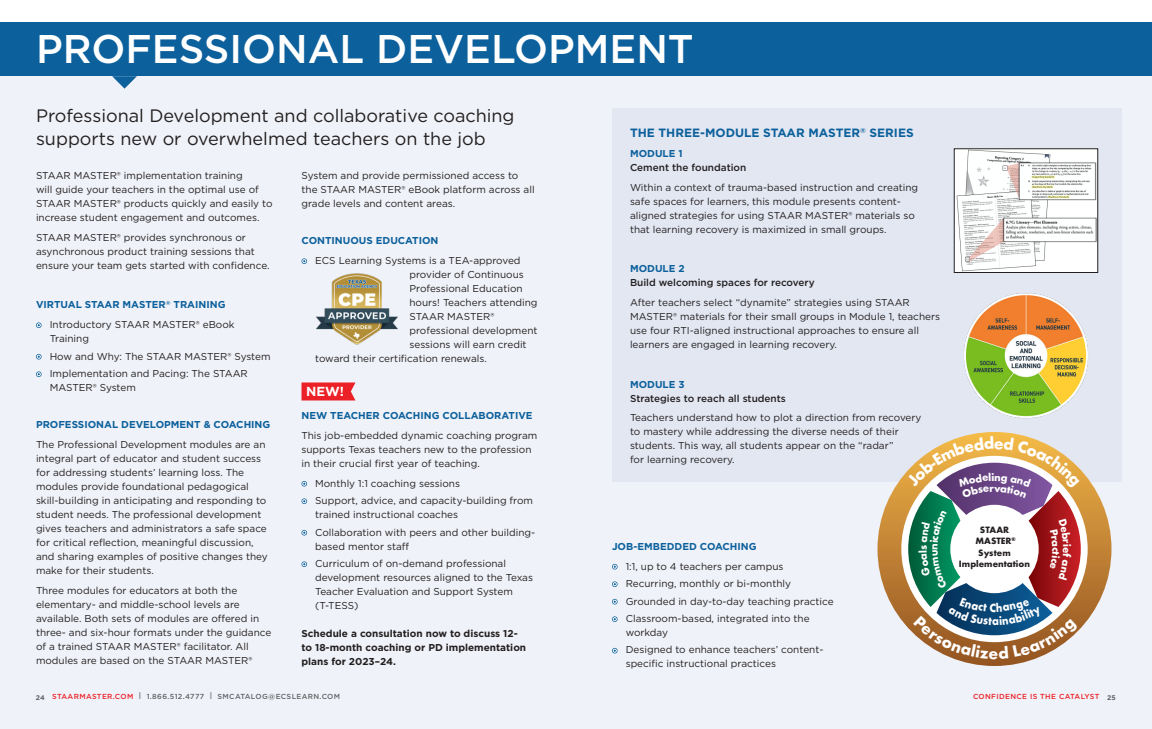
<style>
.page{position:relative;width:1152px;height:729px;background:#fff}
.page>*{position:absolute;margin:0;border:0;box-sizing:border-box;transform-origin:0 0}
.Subject_Header{font:500 40px "Gotham";color:#fff}
.Body_Header{font:18px/23px "Gotham";color:#231f20}
.t1{font:700 13.1px "Gotham";color:#fff}
.Body_Copy{font:700 12px "Gotham";color:#0c609c}
.Body_Copy-2{font:10px/14px "Gotham";color:#231f20}
.Book_Bullets{font:10px/14px "Gotham";color:#231f20}
.Book_Headers{font:700 10px "Gotham";color:#0c609c}
.Body_Copy-3{font:500 10px/14px "Gotham";color:#231f20}
.Body_Copy-4{font:700 10px/14px "Gotham";color:#231f20}
.t2{font:700 9.6px/11.5px "Futura T";color:#231f20;text-align:center}
.t3{font:500 7.3px "Gotham";letter-spacing:.05em;color:#636366}
.t4{font:500 7.3px "Gotham";letter-spacing:.05em;color:#ec2127}
.t5{font:700 6.8px "Gotham";color:#636366}
.s1{font-weight:700;color:#0c609c}
.s2{color:#ec2127}
</style>
<div class="page">
<div style="left:0;top:63px;width:1152px;height:666px;background:#eff2f8"></div>
<div style="left:0;top:22px;width:1152px;height:54px;background:#0c609c"></div>
<svg style="left:112px;top:76px;width:25px;height:13px"></svg>
<svg style="left:36px;top:322px;width:6px;height:6px"></svg>
<svg style="left:36px;top:354px;width:6px;height:6px"></svg>
<svg style="left:36px;top:371px;width:6px;height:6px"></svg>
<svg style="left:302px;top:258px;width:5px;height:6px"></svg>
<svg style="left:302px;top:481px;width:5px;height:6px"></svg>
<svg style="left:302px;top:498px;width:5px;height:6px"></svg>
<svg style="left:302px;top:530px;width:5px;height:6px"></svg>
<svg style="left:302px;top:561px;width:5px;height:6px"></svg>
<img style="left:316px;top:273px;width:82px;height:72px">
<svg style="left:302px;top:382px;width:54px;height:18px"></svg>
<svg style="left:612px;top:564px;width:6px;height:6px"></svg>
<svg style="left:612px;top:581px;width:6px;height:6px"></svg>
<svg style="left:612px;top:599px;width:6px;height:6px"></svg>
<svg style="left:612px;top:616px;width:6px;height:6px"></svg>
<svg style="left:612px;top:648px;width:6px;height:5px"></svg>
<div style="left:612px;top:108px;width:510px;height:374px;background:#e2e7f2"></div>
<svg style="left:878px;top:432px;width:234px;height:234px;background:#c58c45"></svg>
<img style="left:956px;top:150px;width:140px;height:121px">
<div style="left:954px;top:148px;width:144px;height:125px;border:1px solid #231f20"></div>
<img style="left:964px;top:293px;width:124px;height:126px">
<svg style="left:906px;top:436px;width:175px;height:223px"></svg>
<p class="Subject_Header" style="left:36px;top:23px;width:659px">PROFESSIONAL DEVELOPMENT</p>
<p class="Body_Header" style="left:36px;top:104px;width:480px">Professional Development and collaborative coaching supports new or overwhelmed teachers on the job</p>
<p class="Body_Copy-2" style="left:36px;top:168px;width:238px">STAAR MASTER® implementation training<br>will guide your teachers in the optimal use of STAAR MASTER® products quickly and easily to increase student engagement and outcomes.</p>
<p class="Body_Copy-2" style="left:36px;top:230px;width:235px">STAAR MASTER® provides synchronous or asynchronous product training sessions that ensure your team gets started with confidence.</p>
<p class="Book_Headers" style="left:36px;top:299px;width:191px">VIRTUAL STAAR MASTER<sup>®</sup> TRAINING</p>
<p class="Book_Bullets" style="left:50px;top:317px;width:186px">Introductory STAAR MASTER® eBook<br>Training</p>
<p class="Book_Bullets" style="left:50px;top:349px;width:222px">How and Why: The STAAR MASTER® System</p>
<p class="Book_Bullets" style="left:50px;top:366px;width:200px">Implementation and Pacing: The STAAR<br>MASTER® System</p>
<p class="Book_Headers" style="left:36px;top:419px;width:236px">PROFESSIONAL DEVELOPMENT &amp; COACHING</p>
<p class="Body_Copy-2" style="left:36px;top:437px;width:233px">The Professional Development modules are an integral part of educator and student success for addressing students’ learning loss. The modules provide foundational pedagogical skill-building in anticipating and responding to student needs. The professional development gives teachers and administrators a safe space for critical reflection, meaningful discussion, and sharing examples of positive changes they make for their students.</p>
<p class="Body_Copy-2" style="left:36px;top:583px;width:237px">Three modules for educators at both the elementary- and middle-school levels are available. Both sets of modules are offered in three- and six-hour formats under the guidance of a trained STAAR MASTER® facilitator. All modules are based on the STAAR MASTER®</p>
<p class="Body_Copy-2" style="left:302px;top:168px;width:235px">System and provide permissioned access to the STAAR MASTER® eBook platform across all grade levels and content areas.</p>
<p class="Book_Headers" style="left:302px;top:235px;width:139px">CONTINUOUS EDUCATION</p>
<p class="Book_Bullets" style="left:315px;top:253px;width:207px">ECS Learning Systems is a TEA-approved</p>
<p class="Book_Bullets" style="left:410px;top:267px;width:116px">provider of Continuous</p>
<p class="Book_Bullets" style="left:410px;top:281px;width:115px">Professional Education</p>
<p class="Book_Bullets" style="left:410px;top:295px;width:130px">hours! Teachers attending</p>
<p class="Book_Bullets" style="left:410px;top:309px;width:86px">STAAR MASTER®</p>
<p class="Book_Bullets" style="left:410px;top:323px;width:130px">professional development</p>
<p class="Book_Bullets" style="left:410px;top:337px;width:119px">sessions will earn credit</p>
<p class="Book_Bullets" style="left:315px;top:351px;width:173px">toward their certification renewals.</p>
<p class="t1" style="left:306px;top:384px;width:40px">NEW!</p>
<p class="Book_Headers" style="left:302px;top:410px;width:233px">NEW TEACHER COACHING COLLABORATIVE</p>
<p class="Body_Copy-2" style="left:302px;top:428px;width:237px">This job-embedded dynamic coaching program supports Texas teachers new to the profession in their crucial first year of teaching.</p>
<p class="Book_Bullets" style="left:315px;top:476px;width:146px">Monthly 1:1 coaching sessions</p>
<p class="Book_Bullets" style="left:315px;top:493px;width:219px">Support, advice, and capacity-building from trained instructional coaches</p>
<p class="Book_Bullets" style="left:315px;top:525px;width:222px">Collaboration with peers and other building&shy;based mentor staff</p>
<p class="Book_Bullets" style="left:315px;top:556px;width:219px">Curriculum of on-demand professional development resources aligned to the Texas<br>Teacher Evaluation and Support System (T-TESS)</p>
<p class="Body_Copy-4" style="left:302px;top:626px;width:226px">Schedule a consultation now to discuss 12- to 18-month coaching or PD implementation plans for 2023–24.</p>
<p class="Body_Copy" style="left:630px;top:126px;width:285px">THE THREE-MODULE STAAR MASTER<sup>®</sup> SERIES</p>
<p class="Body_Copy-3" style="left:630px;top:146px;width:118px"><span class="s1">MODULE 1<br></span>Cement the foundation</p>
<p class="Body_Copy-2" style="left:630px;top:180px;width:290px">Within a context of trauma-based instruction and creating safe spaces for learners, this module presents content&shy;aligned strategies for using STAAR MASTER® materials so that learning recovery is maximized in small groups.</p>
<p class="Body_Copy-3" style="left:630px;top:262px;width:186px"><span class="s1">MODULE 2<br></span>Build welcoming spaces for recovery</p>
<p class="Body_Copy-2" style="left:630px;top:295px;width:312px">After teachers select “dynamite” strategies using STAAR MASTER® materials for their small groups in Module 1, teachers use four RTI-aligned instructional approaches to ensure all learners are engaged in learning recovery.</p>
<p class="Body_Copy-3" style="left:630px;top:377px;width:157px"><span class="s1">MODULE 3<br></span>Strategies to reach all students</p>
<p class="Body_Copy-2" style="left:630px;top:411px;width:293px">Teachers understand how to plot a direction from recovery to mastery while addressing the diverse needs of their students. This way, all students appear on the “radar”<br>for learning recovery.</p>
<p class="Book_Headers" style="left:612px;top:540px;width:146px">JOB-EMBEDDED COACHING</p>
<p class="Book_Bullets" style="left:626px;top:559px;width:159px">1:1, up to 4 teachers per campus</p>
<p class="Book_Bullets" style="left:626px;top:576px;width:167px">Recurring, monthly or bi-monthly</p>
<p class="Book_Bullets" style="left:626px;top:594px;width:210px">Grounded in day-to-day teaching practice</p>
<p class="Book_Bullets" style="left:626px;top:611px;width:185px">Classroom-based, integrated into the workday</p>
<p class="Book_Bullets" style="left:626px;top:643px;width:199px">Designed to enhance teachers’ content&shy;specific instructional practices</p>
<p class="t2" style="left:959px;top:524px;width:73px">STAAR<br>MASTER<sup>®<br></sup>System<br>Implementation</p>
<p class="t5" style="left:36px;top:694px;width:10px">24</p>
<p class="t3" style="left:52px;top:691px;width:289px"><span class="s2">STAARMASTER.COM</span> | 1.866.512.4777 | SMCATALOG@ECSLEARN.COM</p>
<p class="t4" style="left:973px;top:691px;width:128px">CONFIDENCE IS THE CATALYST</p>
<p class="t5" style="left:1107px;top:694px;width:10px">25</p>
</div>
